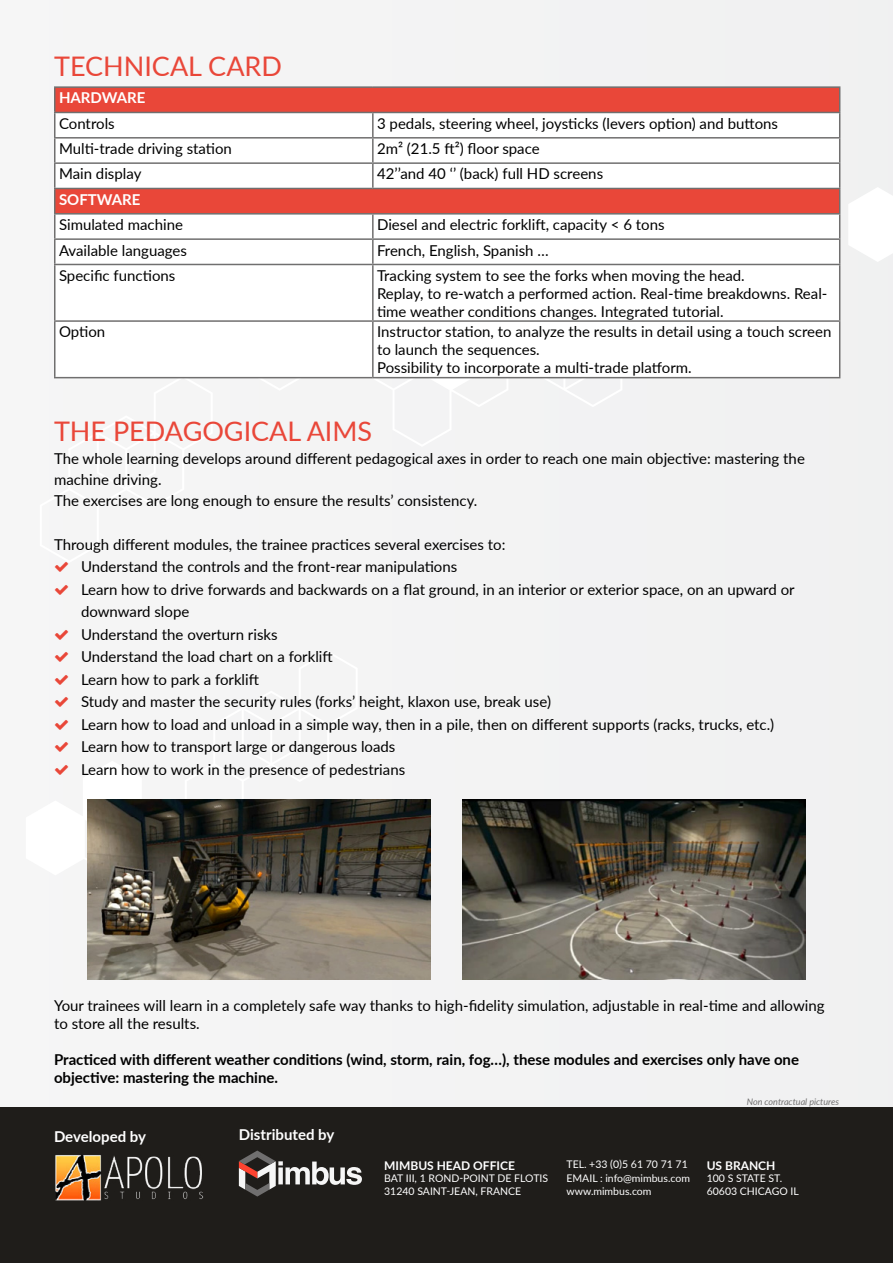
<style>
.page{position:relative;width:893px;height:1263px;background:#f3f3f3}
.page>*{position:absolute;margin:0;border:0;box-sizing:border-box;transform-origin:0 0}
.t1{font:27px "Lato";color:#e94739}
.t2{font:15px/22.5px "Lato";color:#000}
.t3{font:700 15px/18px "Lato";color:#000}
.t4{font:700 15px "Lato";color:#fff}
.t5{font:700 12px "Lato";color:#fff}
.t6{font:10.5px/12.6px "Lato";color:#fff}
.t7{font:italic 9px "Lato";color:#706f6f}
</style>
<div class="page">
<svg style="left:40px;top:150px;width:853px;height:412px"></svg>
<svg style="left:26px;top:652px;width:331px;height:223px"></svg>
<div style="left:56px;top:88px;width:783px;height:125px;background:#e94739"></div>
<div style="left:56px;top:113px;width:783px;height:75px;background:#fff"></div>
<div style="left:56px;top:215px;width:783px;height:162px;background:#fff"></div>
<hr style="left:54px;top:86px;width:319px;height:2px;background:#706f6f">
<hr style="left:54px;top:88px;width:2px;height:24px;background:#706f6f">
<hr style="left:373px;top:86px;width:467px;height:2px;background:#706f6f">
<hr style="left:54px;top:112px;width:319px;height:1px;background:#706f6f">
<hr style="left:54px;top:113px;width:2px;height:24px;background:#706f6f">
<hr style="left:373px;top:112px;width:467px;height:1px;background:#706f6f">
<hr style="left:372px;top:113px;width:2px;height:24px;background:#706f6f">
<hr style="left:54px;top:137px;width:319px;height:2px;background:#706f6f">
<hr style="left:54px;top:139px;width:2px;height:23px;background:#706f6f">
<hr style="left:373px;top:137px;width:467px;height:2px;background:#706f6f">
<hr style="left:372px;top:139px;width:2px;height:23px;background:#706f6f">
<hr style="left:54px;top:162px;width:319px;height:2px;background:#706f6f">
<hr style="left:54px;top:164px;width:2px;height:24px;background:#706f6f">
<hr style="left:373px;top:162px;width:467px;height:2px;background:#706f6f">
<hr style="left:372px;top:164px;width:2px;height:24px;background:#706f6f">
<hr style="left:54px;top:188px;width:319px;height:1px;background:#706f6f">
<hr style="left:54px;top:189px;width:2px;height:24px;background:#706f6f">
<hr style="left:373px;top:188px;width:467px;height:1px;background:#706f6f">
<hr style="left:54px;top:213px;width:319px;height:2px;background:#706f6f">
<hr style="left:54px;top:215px;width:2px;height:23px;background:#706f6f">
<hr style="left:373px;top:213px;width:467px;height:2px;background:#706f6f">
<hr style="left:372px;top:215px;width:2px;height:23px;background:#706f6f">
<hr style="left:54px;top:238px;width:319px;height:2px;background:#706f6f">
<hr style="left:54px;top:240px;width:2px;height:24px;background:#706f6f">
<hr style="left:373px;top:238px;width:467px;height:2px;background:#706f6f">
<hr style="left:372px;top:240px;width:2px;height:24px;background:#706f6f">
<svg style="left:839px;top:88px;width:1px;height:176px"></svg>
<hr style="left:54px;top:264px;width:319px;height:1px;background:#706f6f">
<hr style="left:54px;top:265px;width:2px;height:55px;background:#706f6f">
<hr style="left:373px;top:264px;width:467px;height:1px;background:#706f6f">
<hr style="left:372px;top:265px;width:2px;height:55px;background:#706f6f">
<hr style="left:839px;top:265px;width:1px;height:55px;background:#706f6f">
<hr style="left:54px;top:320px;width:319px;height:2px;background:#706f6f">
<hr style="left:54px;top:322px;width:2px;height:55px;background:#706f6f">
<hr style="left:373px;top:320px;width:467px;height:2px;background:#706f6f">
<hr style="left:372px;top:322px;width:2px;height:55px;background:#706f6f">
<hr style="left:839px;top:322px;width:1px;height:55px;background:#706f6f">
<hr style="left:54px;top:377px;width:319px;height:1px;background:#706f6f">
<hr style="left:373px;top:377px;width:467px;height:1px;background:#706f6f">
<img style="left:87px;top:799px;width:344px;height:180px">
<img style="left:462px;top:799px;width:344px;height:180px">
<div style="left:0;top:1108px;width:893px;height:155px;background:#1f1d1a"></div>
<svg style="left:239px;top:1150px;width:123px;height:46px"></svg>
<img style="left:55px;top:1155px;width:149px;height:45px">
<svg style="left:55px;top:652px;width:13px;height:10px"></svg>
<svg style="left:55px;top:674px;width:13px;height:10px"></svg>
<svg style="left:55px;top:697px;width:13px;height:10px"></svg>
<svg style="left:55px;top:719px;width:13px;height:10px"></svg>
<svg style="left:55px;top:742px;width:13px;height:10px"></svg>
<svg style="left:55px;top:764px;width:13px;height:10px"></svg>
<h1 class="t1" style="left:54px;top:46px;width:229px">TECHNICAL CARD</h1>
<p class="t4" style="left:59px;top:87px;width:88px">HARDWARE</p>
<p class="t2" style="left:59px;top:111px;width:57px">Controls</p>
<p class="t2" style="left:377px;top:111px;width:402px">3 pedals, steering wheel, joysticks (levers option) and buttons</p>
<p class="t2" style="left:59px;top:137px;width:174px">Multi-trade driving station</p>
<p class="t2" style="left:377px;top:137px;width:164px">2m² (21.5 ft²) floor space</p>
<p class="t2" style="left:59px;top:162px;width:84px">Main display</p>
<p class="t2" style="left:377px;top:162px;width:228px">42’’and 40 ‘’ (back) full HD screens</p>
<p class="t4" style="left:59px;top:188px;width:83px">SOFTWARE</p>
<p class="t2" style="left:59px;top:213px;width:125px">Simulated machine</p>
<p class="t2" style="left:377px;top:213px;width:289px">Diesel and electric forklift, capacity &lt; 6 tons</p>
<p class="t2" style="left:59px;top:238px;width:129px">Available languages</p>
<p class="t2" style="left:377px;top:238px;width:173px">French, English, Spanish …</p>
<p class="t2" style="left:59px;top:263px;width:118px">Specific functions</p>
<p class="t2" style="left:377px;top:266px;width:452px;line-height:18px">Tracking system to see the forks when moving the head.<br>Replay, to re-watch a performed action. Real-time breakdowns. Real&shy;time weather conditions changes. Integrated tutorial.</p>
<p class="t2" style="left:59px;top:320px;width:48px">Option</p>
<p class="t2" style="left:377px;top:322px;width:456px;line-height:18px">Instructor station, to analyze the results in detail using a touch screen to launch the sequences.<br>Possibility to incorporate a multi-trade platform.</p>
<h1 class="t1" style="left:54px;top:412px;width:320px">THE PEDAGOGICAL AIMS</h1>
<p class="t2" style="left:54px;top:447px;width:752px;line-height:21px">The whole learning develops around different pedagogical axes in order to reach one main objective: mastering the machine driving.<br>The exercises are long enough to ensure the results’ consistency.</p>
<p class="t2" style="left:81px;top:532px;width:715px;text-indent:-27px">Through different modules, the trainee practices several exercises to:<br>Understand the controls and the front-rear manipulations<br>Learn how to drive forwards and backwards on a flat ground, in an interior or exterior space, on an upward or downward slope<br>Understand the overturn risks<br>Understand the load chart on a forklift<br>Learn how to park a forklift<br>Study and master the security rules (forks’ height, klaxon use, break use)<br>Learn how to load and unload in a simple way, then in a pile, then on different supports (racks, trucks, etc.)<br>Learn how to transport large or dangerous loads<br>Learn how to work in the presence of pedestrians</p>
<p class="t2" style="left:54px;top:996px;width:772px;line-height:18px">Your trainees will learn in a completely safe way thanks to high-fidelity simulation, adjustable in real-time and allowing to store all the results.</p>
<p class="t3" style="left:54px;top:1050px;width:747px">Practiced with different weather conditions (wind, storm, rain, fog…), these modules and exercises only have one objective: mastering the machine.</p>
<p class="t7" style="left:747px;top:1096px;width:94px">Non contractual pictures</p>
<p class="t4" style="left:54px;top:1125px;width:94px">Developed by</p>
<p class="t4" style="left:239px;top:1124px;width:97px">Distributed by</p>
<p class="t6" style="left:566px;top:1157px;width:125px;line-height:13.8px">TEL. +33 (0)5 61 70 71 71<br>EMAIL : info@mimbus.com</p>
<p class="t6" style="left:566px;top:1184px;width:87px">www.mimbus.com</p>
<p class="t5" style="left:384px;top:1156px;width:132px">MIMBUS HEAD OFFICE</p>
<p class="t6" style="left:384px;top:1171px;width:165px">BAT III, 1 ROND-POINT DE FLOTIS<br>31240 SAINT-JEAN, FRANCE</p>
<p class="t5" style="left:707px;top:1156px;width:70px">US BRANCH</p>
<p class="t6" style="left:707px;top:1171px;width:94px">100 S STATE ST.<br>60603 CHICAGO IL</p>
</div>
